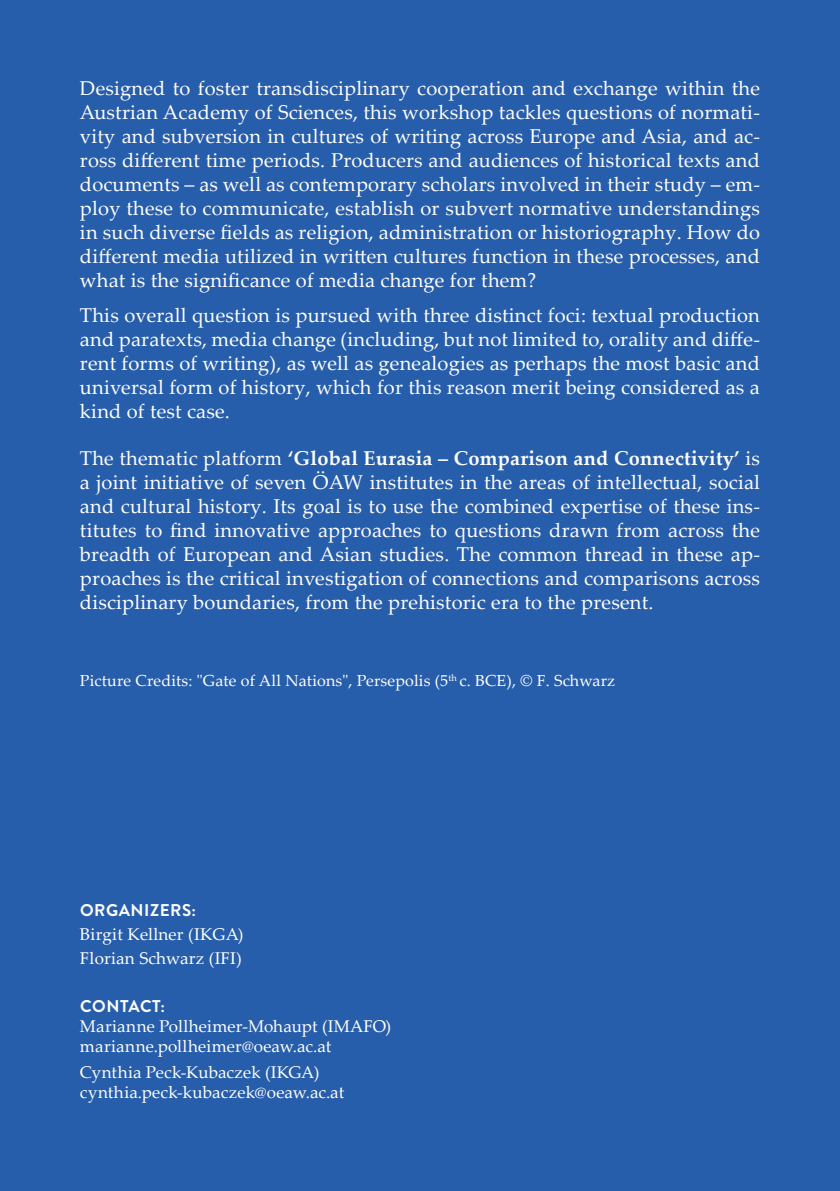
<style>
.page{position:relative;width:840px;height:1191px;background:#fff}
.page>*{position:absolute;margin:0;border:0;box-sizing:border-box;transform-origin:0 0}
.t1{font:20px/24px "Palatino Linotype";letter-spacing:.01em;color:#fff;text-align:justify}
.t2{font:17px/20px "Palatino Linotype";letter-spacing:.01em;color:#fff}
.t3{font:700 17px "Brandon Grotesque";letter-spacing:.03em;color:#fff}
.t4{font:16px "Palatino Linotype";letter-spacing:.01em;color:#fff}
.s1{font-weight:700}
</style>
<div class="page">
<div style="left:0;top:0;width:839px;height:1191px;background:#275eac"></div>
<p class="t1" style="left:80px;top:75px;width:681px">Designed to foster transdisciplinary cooperation and exchange within the Austrian Academy of Sciences, this workshop tackles questions of normati&shy;vity and subversion in cultures of writing across Europe and Asia, and ac&shy;ross different time periods. Producers and audiences of historical texts and documents – as well as contemporary scholars involved in their study – em&shy;ploy these to communicate, establish or subvert normative understandings in such diverse fields as religion, administration or historiography. How do different media utilized in written cultures function in these processes, and what is the significance of media change for them?</p>
<p class="t1" style="left:80px;top:302px;width:681px">This overall question is pursued with three distinct foci: textual production and paratexts, media change (including, but not limited to, orality and diffe&shy;rent forms of writing), as well as genealogies as perhaps the most basic and universal form of history, which for this reason merit being considered as a kind of test case.</p>
<p class="t1" style="left:80px;top:445px;width:681px">The thematic platform <span class="s1">‘Global Eurasia – Comparison and Connectivity’</span> is a joint initiative of seven ÖAW institutes in the areas of intellectual, social and cultural history. Its goal is to use the combined expertise of these ins&shy;titutes to find innovative approaches to questions drawn from across the breadth of European and Asian studies. The common thread in these ap&shy;proaches is the critical investigation of connections and comparisons across disciplinary boundaries, from the prehistoric era to the present.</p>
<p class="t4" style="left:80px;top:669px;width:536px">Picture Credits: "Gate of All Nations", Persepolis (5<sup>th</sup> c. BCE), © F. Schwarz</p>
<p class="t3" style="left:80px;top:898px;width:14px">ORG</p>
<p class="t3" style="left:119px;top:898px;width:79px">ANIZERS:</p>
<p class="t2" style="left:80px;top:921px;width:165px;line-height:24px">Birgit Kellner (IKGA)<br>Florian Schwarz (IFI)</p>
<p class="t3" style="left:80px;top:994px;width:25px">CONTA</p>
<p class="t3" style="left:140px;top:994px;width:27px">CT:</p>
<p class="t2" style="left:80px;top:1015px;width:312px">Marianne Pollheimer-Mohaupt (IMAFO) marianne.pollheimer@oeaw.ac.at</p>
<p class="t2" style="left:80px;top:1061px;width:265px">Cynthia Peck-Kubaczek (IKGA) cynthia.peck-kubaczek@oeaw.ac.at</p>
</div>
